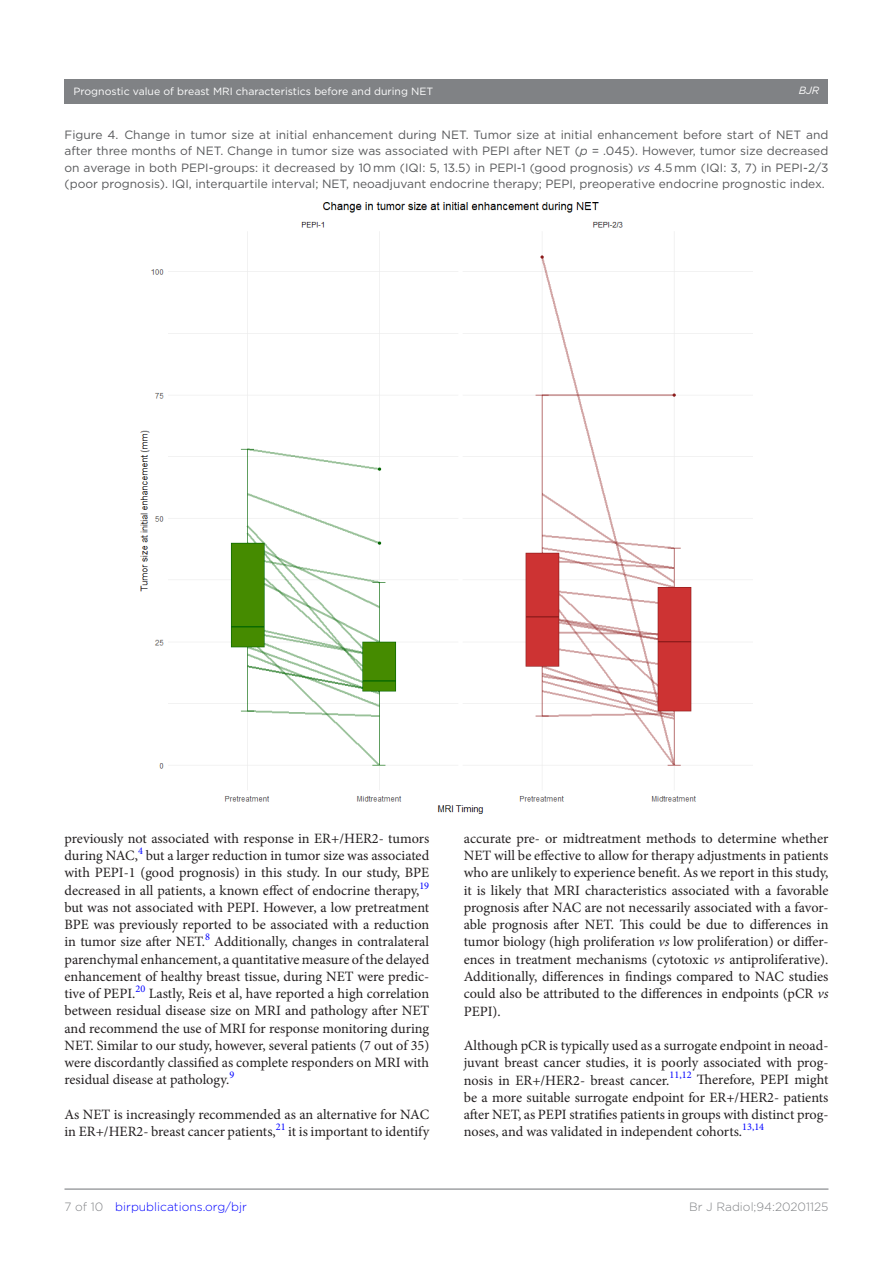
<style>
.page{position:relative;width:893px;height:1263px;background:#fff}
.page>*{position:absolute;margin:0;border:0;box-sizing:border-box;transform-origin:0 0}
.t1{font:14.25px/17.2px "Minion Pro";color:#231f20;text-align:justify}
.t2{font:12px/16.5px "Gotham";color:#57585a;text-align:justify}
.t3{font:300 12px "Gotham";color:#00f}
.t4{font:300 12px "Gotham";color:#808285}
.t5{font:10.5px "Gotham";color:#fff}
.t6{font:italic 10.5px "Gotham";color:#fff}
.s1{font-style:italic}
.s2{color:#808285}
</style>
<div class="page">
<hr style="left:64px;top:1188px;width:764px;height:2px;background:#808285">
<div style="left:64px;top:79px;width:764px;height:24px;background:#808285"></div>
<img style="left:141px;top:202px;width:611px;height:611px">
<p class="t5" style="left:74px;top:85px;width:361px">Prognostic value of breast MRI characteristics before and during NET</p>
<p class="t6" style="left:799px;top:85px;width:22px">BJR</p>
<p class="t2" style="left:64px;top:126px;width:765px">Figure 4. Change in tumor size at initial enhancement during NET. Tumor size at initial enhancement before start of NET and after three months of NET. Change in tumor size was associated with PEPI after NET (<span class="s1">p</span> = .045). However, tumor size decreased on average in both PEPI-groups: it decreased by 10 mm (IQI: 5, 13.5) in PEPI-1 (good prognosis) <span class="s1">vs</span> 4.5 mm (IQI: 3, 7) in PEPI-2/3 (poor prognosis). IQI, interquartile interval; NET, neoadjuvant endocrine therapy; PEPI, preoperative endocrine prognostic index.</p>
<p class="t1" style="left:64px;top:830px;width:366px">previously not associated with response in ER+/HER2- tumors during NAC,<sup>4</sup> but a larger reduction in tumor size was associated with PEPI-1 (good prognosis) in this study. In our study, BPE decreased in all patients, a known effect of endocrine therapy,<sup>19 </sup>but was not associated with PEPI. However, a low pretreatment BPE was previously reported to be associated with a reduction in tumor size after NET.<sup>8</sup> Additionally, changes in contralateral parenchymal enhancement, a quantitative measure of the delayed enhancement of healthy breast tissue, during NET were predic&shy;tive of PEPI.<sup>20</sup> Lastly, Reis et al, have reported a high correlation between residual disease size on MRI and pathology after NET and recommend the use of MRI for response monitoring during NET. Similar to our study, however, several patients (7 out of 35) were discordantly classified as complete responders on MRI with residual disease at pathology.<sup>9</sup></p>
<p class="t1" style="left:64px;top:1106px;width:366px">As NET is increasingly recommended as an alternative for NAC in ER+/HER2- breast cancer patients,<sup>21</sup> it is important to identify</p>
<p class="t1" style="left:464px;top:830px;width:366px">accurate pre- or midtreatment methods to determine whether NET will be effective to allow for therapy adjustments in patients who are unlikely to experience benefit. As we report in this study, it is likely that MRI characteristics associated with a favorable prognosis after NAC are not necessarily associated with a favor&shy;able prognosis after NET. This could be due to differences in tumor biology (high proliferation <span class="s1">vs</span> low proliferation) or differ&shy;ences in treatment mechanisms (cytotoxic <span class="s1">vs</span> antiproliferative).<br>Additionally, differences in findings compared to NAC studies could also be attributed to the differences in endpoints (pCR <span class="s1">vs </span>PEPI).</p>
<p class="t1" style="left:464px;top:1037px;width:366px">Although pCR is typically used as a surrogate endpoint in neoad&shy;juvant breast cancer studies, it is poorly associated with prog&shy;nosis in ER+/HER2- breast cancer.<sup>11,12</sup> Therefore, PEPI might be a more suitable surrogate endpoint for ER+/HER2- patients after NET, as PEPI stratifies patients in groups with distinct prog&shy;noses, and was validated in independent cohorts.<sup>13,14</sup></p>
<p class="t3" style="left:64px;top:1199px;width:184px"><span class="s2">7 of 10</span> birpublications.org/bjr</p>
<p class="t4" style="left:689px;top:1199px;width:141px">Br J Radiol;94:20201125</p>
</div>
